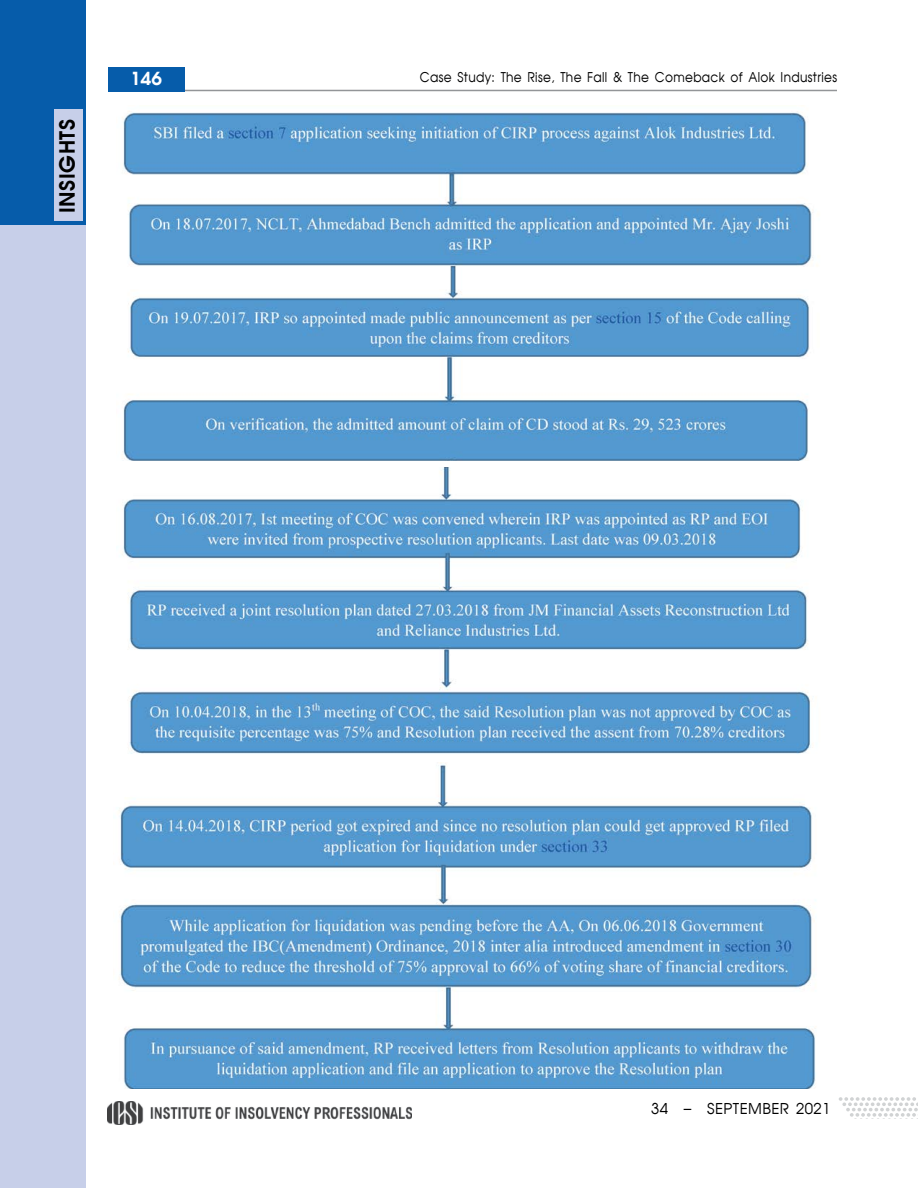
<style>
.page{position:relative;width:918px;height:1188px;background:#fff}
.page>*{position:absolute;margin:0;border:0;box-sizing:border-box;transform-origin:0 0}
.t1{font:700 21px "Avalon";letter-spacing:.03em;color:#000}
.t2{font:700 18px "Avalon";color:#fff;scale:1.06 1}
.t3{font:15px "Avalon Plain";letter-spacing:.03em;color:#000}
.t4{font:13.5px "Avalon Plain";letter-spacing:.03em;color:#000;scale:.9 1}
</style>
<div class="page">
<div style="left:0;top:133px;width:86px;height:1055px;background:#c7cfe9"></div>
<div style="left:0;top:0;width:86px;height:225px;background:#065caa"></div>
<hr style="left:108px;top:90px;width:729px;height:1px;background:#939598">
<svg style="left:839px;top:1097px;width:79px;height:20px"></svg>
<div style="left:54px;top:110px;width:29px;height:111px;background:#c7cfe9"></div>
<div style="left:108px;top:67px;width:76px;height:24px;background:#065caa"></div>
<img style="left:107px;top:1102px;width:304px;height:22px">
<img style="left:122px;top:111px;width:696px;height:350px">
<img style="left:122px;top:467px;width:689px;height:287px">
<img style="left:119px;top:764px;width:697px;height:325px">
<h1 class="t1" style="left:53px;top:213px;width:95px;rotate:-90deg">INSIGHTS</h1>
<h2 class="t2" style="left:130px;top:67px;width:32px">146</h2>
<p class="t4" style="left:420px;top:69px;width:465px">Case Study: The Rise, The Fall &amp; The Comeback of Alok Industries</p>
<p class="t3" style="left:651px;top:1099px;width:181px">34 – SEPTEMBER 2021</p>
</div>
